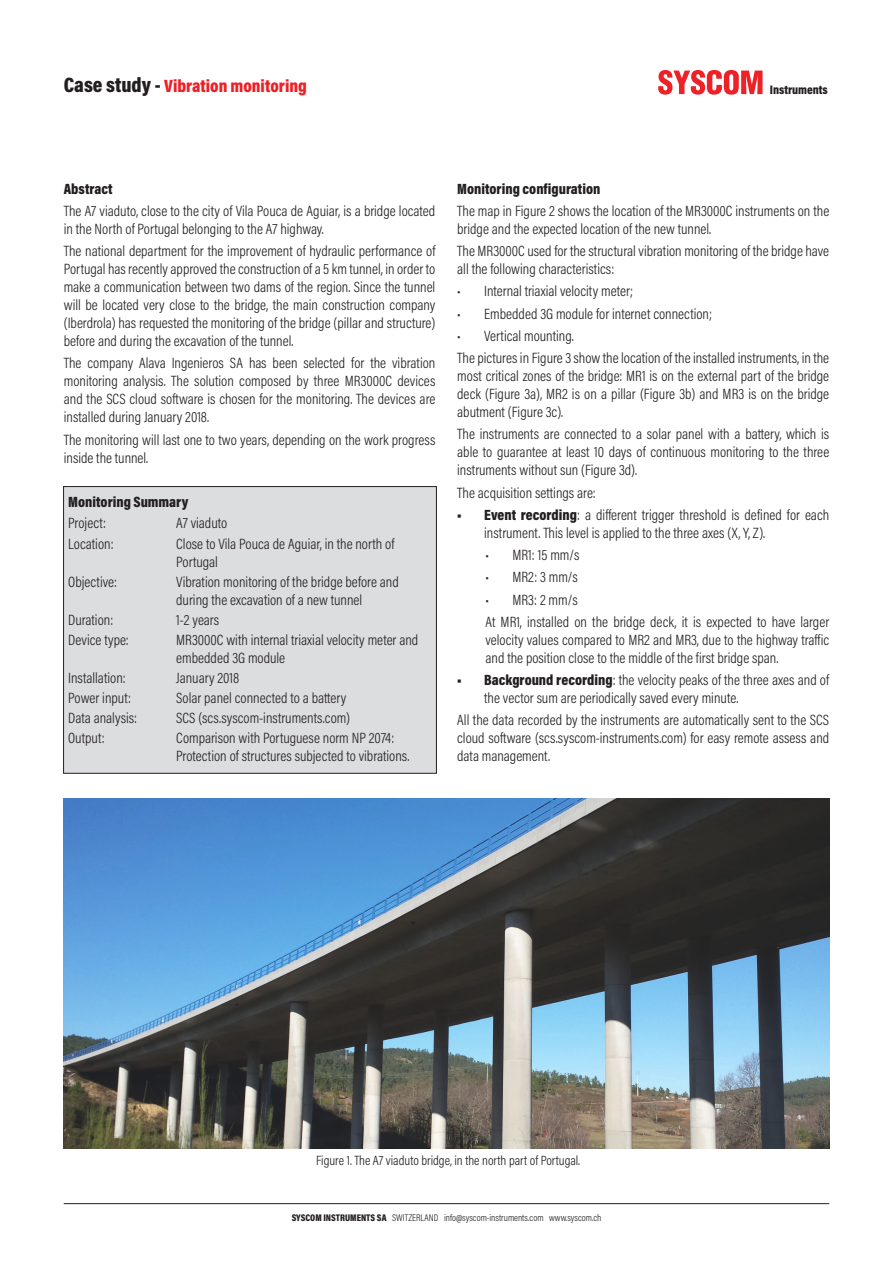
<style>
.page{position:relative;width:893px;height:1263px;background:#fff}
.page>*{position:absolute;margin:0;border:0;box-sizing:border-box;transform-origin:0 0}
.t1{font:900 18px "Acumin Pro Cond";color:#ee1f25}
.t2{font:300 15px/18px "Acumin Pro Cond";color:#231f20}
.t3{font:900 15px "Acumin Pro Cond";color:#231f20}
.t4{font:300 13.5px "Acumin Pro Cond";color:#231f20}
.t5{font:900 12.45px "Acumin Pro Cond";letter-spacing:-.005em;color:#231f20}
.t6{font:300 9.75px "Acumin Pro Cond";color:#231f20}
.s1{font-size:21px;color:#231f20}
.s2{font-weight:900}
</style>
<div class="page">
<div style="left:63px;top:486px;width:374px;height:288px;background:#dcdddf;border:1px solid #231f20"></div>
<hr style="left:64px;top:1203px;width:765px;height:1px;background:#231f20">
<img style="left:64px;top:798px;width:765px;height:350px">
<svg style="left:658px;top:70px;width:104px;height:25px"></svg>
<p class="t1" style="left:64px;top:74px;width:245px"><span class="s1">Case study -</span> Vibration monitoring</p>
<p class="t5" style="left:770px;top:82px;width:59px">Instruments</p>
<p class="t3" style="left:64px;top:179px;width:50px">Abstract</p>
<p class="t2" style="left:64px;top:201px;width:373px">The A7 viaduto, close to the city of Vila Pouca de Aguiar, is a bridge located in the North of Portugal belonging to the A7 highway.</p>
<p class="t2" style="left:64px;top:242px;width:373px;text-align:justify">The national department for the improvement of hydraulic performance of Portugal has recently approved the construction of a 5 km tunnel, in order to make a communication between two dams of the region. Since the tunnel will be located very close to the bridge, the main construction company (Iberdrola) has requested the monitoring of the bridge (pillar and structure) before and during the excavation of the tunnel.</p>
<p class="t2" style="left:64px;top:354px;width:373px;text-align:justify">The company Alava Ingenieros SA has been selected for the vibration monitoring analysis. The solution composed by three MR3000C devices and the SCS cloud software is chosen for the monitoring. The devices are installed during January 2018.</p>
<p class="t2" style="left:64px;top:430px;width:373px">The monitoring will last one to two years, depending on the work progress inside the tunnel.</p>
<p class="t3" style="left:68px;top:492px;width:122px">Monitoring Summary</p>
<p class="t2" style="left:68px;top:514px;width:39px">Project:</p>
<p class="t2" style="left:176px;top:514px;width:53px">A7 viaduto</p>
<p class="t2" style="left:68px;top:534px;width:47px">Location:</p>
<p class="t2" style="left:176px;top:534px;width:220px">Close to Vila Pouca de Aguiar, in the north of<br>Portugal</p>
<p class="t2" style="left:68px;top:572px;width:50px">Objective:</p>
<p class="t2" style="left:176px;top:572px;width:224px">Vibration monitoring of the bridge before and during the excavation of a new tunnel</p>
<p class="t2" style="left:68px;top:610px;width:46px">Duration:</p>
<p class="t2" style="left:176px;top:610px;width:45px">1-2 years</p>
<p class="t2" style="left:68px;top:630px;width:62px">Device type:</p>
<p class="t2" style="left:176px;top:630px;width:244px">MR3000C with internal triaxial velocity meter and embedded 3G module</p>
<p class="t2" style="left:68px;top:669px;width:59px">Installation:</p>
<p class="t2" style="left:176px;top:669px;width:65px">January 2018</p>
<p class="t2" style="left:68px;top:689px;width:64px">Power input:</p>
<p class="t2" style="left:176px;top:689px;width:172px">Solar panel connected to a battery</p>
<p class="t2" style="left:68px;top:709px;width:70px">Data analysis:</p>
<p class="t2" style="left:176px;top:709px;width:175px">SCS (scs.syscom-instruments.com)</p>
<p class="t2" style="left:68px;top:729px;width:38px">Output:</p>
<p class="t2" style="left:176px;top:729px;width:235px">Comparison with Portuguese norm NP 2074:<br>Protection of structures subjected to vibrations.</p>
<p class="t3" style="left:457px;top:179px;width:145px">Monitoring configuration</p>
<p class="t2" style="left:457px;top:201px;width:373px">The map in Figure 2 shows the location of the MR3000C instruments on the bridge and the expected location of the new tunnel.</p>
<p class="t2" style="left:457px;top:242px;width:373px">The MR3000C used for the structural vibration monitoring of the bridge have all the following characteristics:</p>
<p class="t2" style="left:457px;top:282px;width:178px">• Internal triaxial velocity meter;</p>
<p class="t2" style="left:457px;top:304px;width:256px">• Embedded 3G module for internet connection;</p>
<p class="t2" style="left:457px;top:326px;width:118px">• Vertical mounting.</p>
<p class="t2" style="left:457px;top:349px;width:373px;text-align:justify">The pictures in Figure 3 show the location of the installed instruments, in the most critical zones of the bridge: MR1 is on the external part of the bridge deck (Figure 3a), MR2 is on a pillar (Figure 3b) and MR3 is on the bridge abutment (Figure 3c).</p>
<p class="t2" style="left:457px;top:425px;width:373px;text-align:justify">The instruments are connected to a solar panel with a battery, which is able to guarantee at least 10 days of continuous monitoring to the three instruments without sun (Figure 3d).</p>
<p class="t2" style="left:457px;top:483px;width:140px">The acquisition settings are:</p>
<p class="t2" style="left:484px;top:505px;width:346px;text-indent:-27px"><span class="s2">• Event recording</span>: a different trigger threshold is defined for each instrument. This level is applied to the three axes (X, Y, Z).</p>
<p class="t2" style="left:485px;top:546px;width:96px">• MR1: 15 mm/s</p>
<p class="t2" style="left:485px;top:568px;width:94px">• MR2: 3 mm/s</p>
<p class="t2" style="left:485px;top:590px;width:94px">• MR3: 2 mm/s</p>
<p class="t2" style="left:485px;top:612px;width:345px;text-align:justify">At MR1, installed on the bridge deck, it is expected to have larger velocity values compared to MR2 and MR3, due to the highway traffic and the position close to the middle of the first bridge span.</p>
<p class="t2" style="left:484px;top:671px;width:346px;text-indent:-27px"><span class="s2">• Background recording</span>: the velocity peaks of the three axes and of the vector sum are periodically saved every minute.</p>
<p class="t2" style="left:457px;top:711px;width:373px;text-align:justify">All the data recorded by the instruments are automatically sent to the SCS cloud software (scs.syscom-instruments.com) for easy remote assess and data management.</p>
<p class="t4" style="left:316px;top:1152px;width:265px">Figure 1. The A7 viaduto bridge, in the north part of Portugal.</p>
<p class="t6" style="left:292px;top:1211px;width:311px"><span class="s2">SYSCOM INSTRUMENTS SA</span> SWITZERLAND info@syscom-instruments.com www.syscom.ch</p>
</div>
